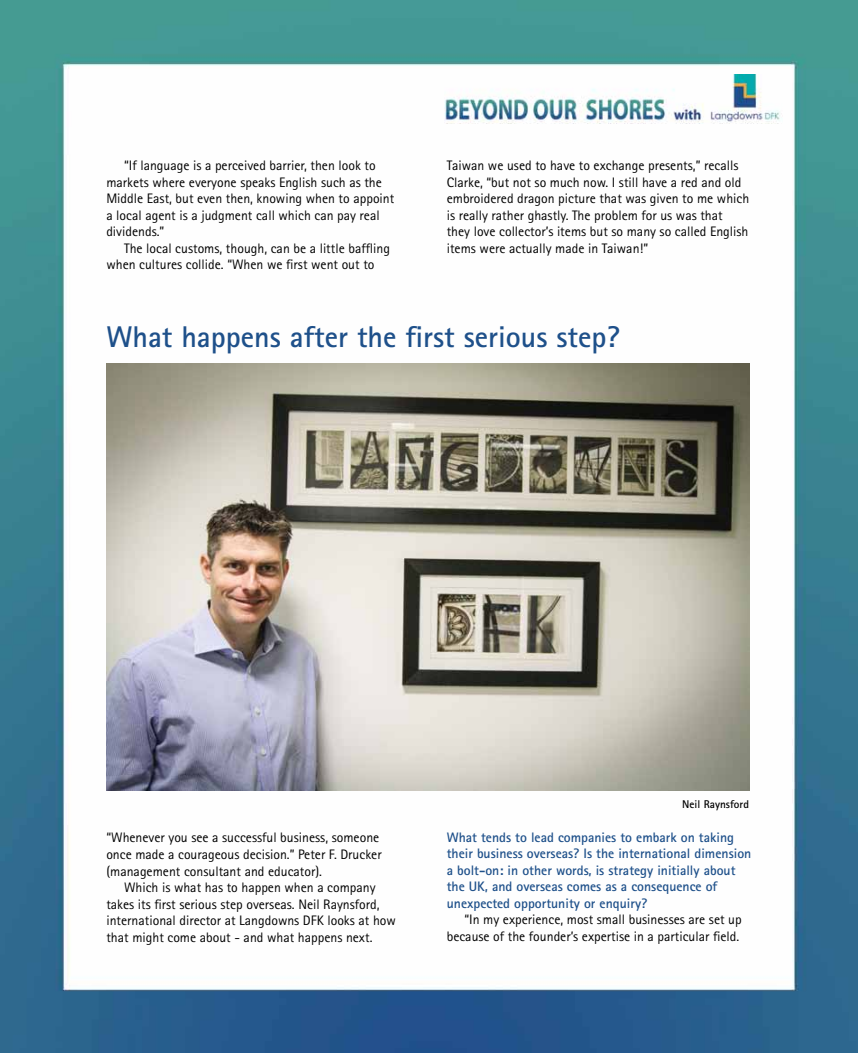
<style>
.page{position:relative;width:858px;height:1053px;background:#fff}
.page>*{position:absolute;margin:0;border:0;box-sizing:border-box;transform-origin:0 0}
.t1{font:700 30px "Rotis Sans Serif";color:#1e508a}
.t2{font:13.75px/16.5px "Rotis Sans Serif";color:#000}
.t3{font:700 13.75px/16.5px "Rotis Sans Serif";color:#1e508a}
.t4{font:700 11.25px "Rotis Sans Serif";color:#000}
</style>
<div class="page">
<img style="left:0;top:0;width:857px;height:1052px">
<img style="left:444px;top:74px;width:338px;height:49px">
<img style="left:106px;top:363px;width:643px;height:427px">
<p class="t2" style="left:106px;top:157px;width:289px;text-indent:18px">“If language is a perceived barrier, then look to markets where everyone speaks English such as the Middle East, but even then, knowing when to appoint a local agent is a judgment call which can pay real dividends.”</p>
<p class="t2" style="left:106px;top:239px;width:285px;text-indent:18px">The local customs, though, can be a little baffling when cultures collide. “When we first went out to</p>
<p class="t2" style="left:446px;top:157px;width:304px">Taiwan we used to have to exchange presents,” recalls Clarke, “but not so much now. I still have a red and old embroidered dragon picture that was given to me which is really rather ghastly. The problem for us was that they love collector’s items but so many so called English items were actually made in Taiwan!”</p>
<h1 class="t1" style="left:106px;top:317px;width:515px">What happens after the first serious step?</h1>
<p class="t4" style="left:682px;top:796px;width:68px">Neil Raynsford</p>
<p class="t2" style="left:106px;top:829px;width:277px">“Whenever you see a successful business, someone once made a courageous decision.” Peter F. Drucker (management consultant and educator).</p>
<p class="t2" style="left:106px;top:878px;width:291px;text-indent:18px">Which is what has to happen when a company takes its first serious step overseas. Neil Raynsford, international director at Langdowns DFK looks at how that might come about - and what happens next.</p>
<p class="t3" style="left:446px;top:828px;width:306px">What tends to lead companies to embark on taking their business overseas? Is the international dimension a bolt-on: in other words, is strategy initially about the UK, and overseas comes as a consequence of unexpected opportunity or enquiry?</p>
<p class="t2" style="left:446px;top:911px;width:296px;text-align:right">“In my experience, most small businesses are set up because of the founder’s expertise in a particular field.</p>
</div>
